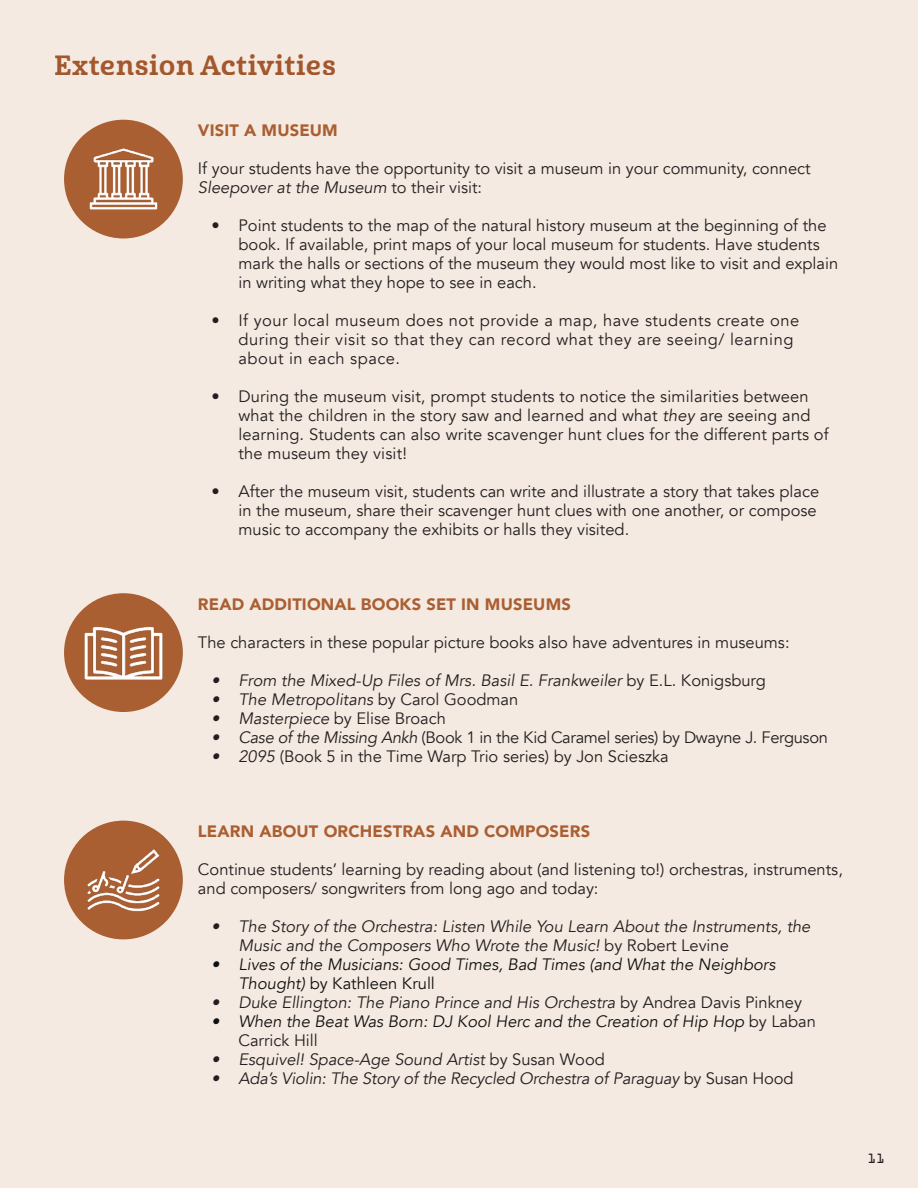
<style>
.page{position:relative;width:918px;height:1188px;background:#f5eae1}
.page>*{position:absolute;margin:0;border:0;box-sizing:border-box;transform-origin:0 0}
.t1{font:27px "Cabrito Nor Bol";letter-spacing:.03em;color:#aa5f32}
.t2{font:16.5px/19px "Avenir";color:#231f20}
.t3{font:italic 16.5px/18.9px "Avenir";color:#231f20}
.t4{font:italic 16.5px/18.9px "Avenir";color:#111}
.t5{font:16.5px/18.9px "Avenir";letter-spacing:.03em;color:#231f20}
.t6{font:900 16.5px "Avenir";letter-spacing:.01em;color:#aa5f32}
.t7{font:16.5px "Avenir";letter-spacing:-.02em;color:#231f20}
.t8{font:12px "OCRA Std";color:#231f20}
.s1{font-style:italic}
.s2{font-style:normal}
.s3{font-style:normal;color:#231f20}
</style>
<div class="page">
<img style="left:64px;top:120px;width:119px;height:118px;border-radius:59px">
<img style="left:64px;top:593px;width:119px;height:119px;border-radius:59px">
<img style="left:64px;top:821px;width:119px;height:118px;border-radius:59px">
<h1 class="t1" style="left:54px;top:48px;width:283px">Extension Activities</h1>
<p class="t6" style="left:198px;top:116px;width:141px">VISIT A MUSEUM</p>
<p class="t2" style="left:198px;top:159px;width:614px">If your students have the opportunity to visit a museum in your community, connect<br><span class="s1">Sleepover at the Museum</span> to their visit:</p>
<p class="t2" style="left:238px;top:216px;width:601px;text-indent:-27px">• Point students to the map of the natural history museum at the beginning of the book. If available, print maps of your local museum for students. Have students mark the halls or sections of the museum they would most like to visit and explain in writing what they hope to see in each.</p>
<p class="t5" style="left:238px;top:311px;width:562px;text-indent:-27px">• If your local museum does not provide a map, have students create one during their visit so that they can record what they are seeing/ learning about in each space.</p>
<p class="t2" style="left:238px;top:387px;width:592px;text-indent:-27px">• During the museum visit, prompt students to notice the similarities between what the children in the story saw and learned and what <span class="s1">they</span> are seeing and learning. Students can also write scavenger hunt clues for the different parts of the museum they visit!</p>
<p class="t2" style="left:238px;top:482px;width:582px;text-indent:-27px">• After the museum visit, students can write and illustrate a story that takes place in the museum, share their scavenger hunt clues with one another, or compose music to accompany the exhibits or halls they visited.</p>
<p class="t6" style="left:198px;top:590px;width:374px">READ ADDITIONAL BOOKS SET IN MUSEUMS</p>
<p class="t2" style="left:198px;top:633px;width:593px">The characters in these popular picture books also have adventures in museums:</p>
<p class="t3" style="left:211px;top:671px;width:556px">• From the Mixed-Up Files of Mrs. Basil E. Frankweiler <span class="s2">by E.L. Konigsburg</span></p>
<p class="t3" style="left:211px;top:690px;width:308px">• The Metropolitans <span class="s2">by Carol Goodman</span></p>
<p class="t2" style="left:211px;top:709px;width:236px"><span class="s1">• Masterpiece</span> by Elise Broach</p>
<p class="t7" style="left:211px;top:727px;width:618px"><span class="s1">• Case of the Missing Ankh</span> (Book 1 in the Kid Caramel series) by Dwayne J. Ferguson</p>
<p class="t2" style="left:211px;top:747px;width:459px"><span class="s1">• 2095</span> (Book 5 in the Time Warp Trio series) by Jon Scieszka</p>
<p class="t6" style="left:198px;top:817px;width:394px">LEARN ABOUT ORCHESTRAS AND COMPOSERS</p>
<p class="t2" style="left:198px;top:860px;width:646px">Continue students’ learning by reading about (and listening to!) orchestras, instruments, and composers/ songwriters from long ago and today:</p>
<p class="t3" style="left:238px;top:917px;width:574px;text-indent:-27px">• The Story of the Orchestra: Listen While You Learn About the Instruments, the<br>Music and the Composers Who Wrote the Music! <span class="s2">by Robert Levine</span></p>
<p class="t4" style="left:238px;top:955px;width:539px;text-indent:-27px">• Lives of the Musicians: Good Times, Bad Times (and What the Neighbors<br>Thought) <span class="s2">by Kathleen Krull</span></p>
<p class="t3" style="left:211px;top:993px;width:592px">• Duke Ellington: The Piano Prince and His Orchestra <span class="s2">by Andrea Davis Pinkney</span></p>
<p class="t4" style="left:238px;top:1012px;width:579px;text-indent:-27px">• When the Beat Was Born: DJ Kool Herc and the Creation of Hip Hop <span class="s3">by Laban<br>Carrick Hill</span></p>
<p class="t3" style="left:211px;top:1050px;width:395px">• Esquivel! Space-Age Sound Artist <span class="s2">by Susan Wood</span></p>
<p class="t3" style="left:211px;top:1069px;width:584px">• Ada’s Violin: The Story of the Recycled Orchestra of Paraguay <span class="s2">by Susan Hood</span></p>
<p class="t8" style="left:867px;top:1153px;width:19px">11</p>
</div>
